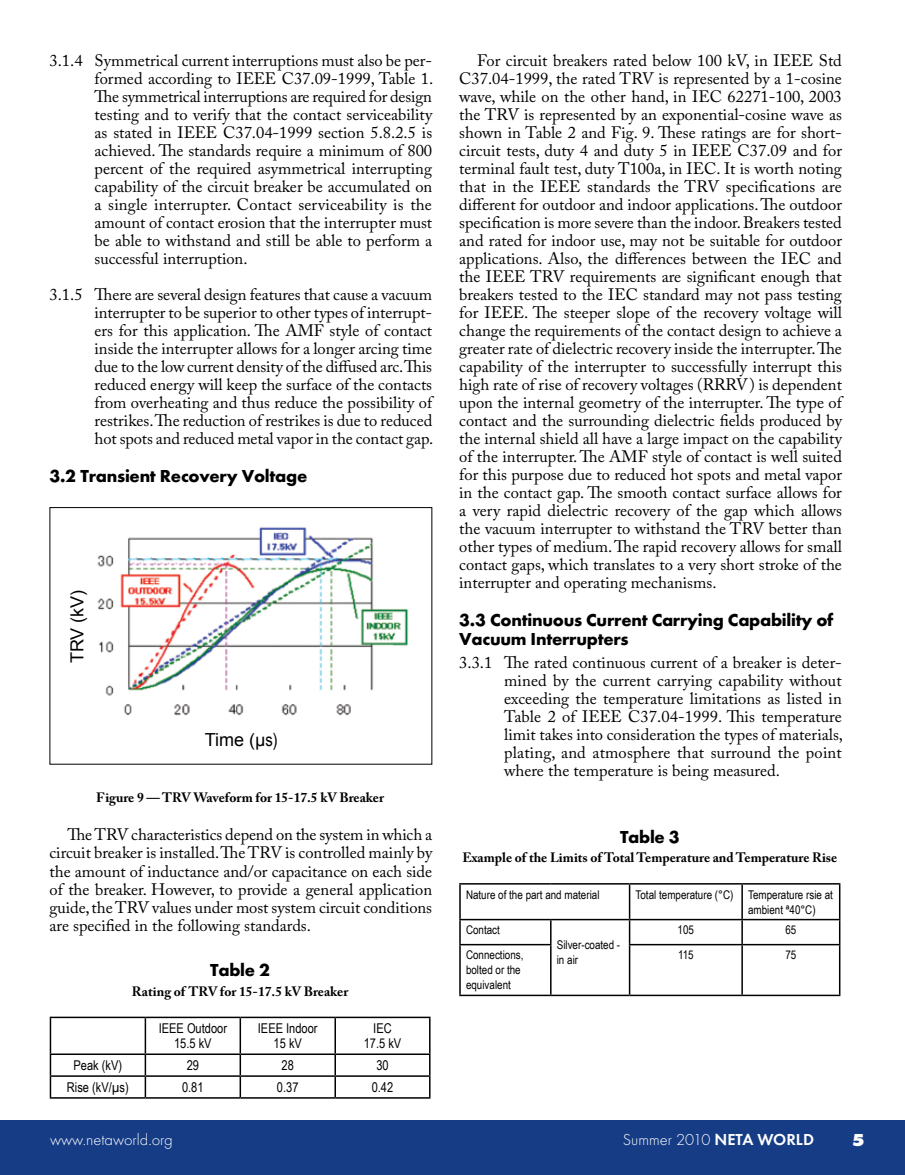
<style>
.page{position:relative;width:905px;height:1175px;background:#fff}
.page>*{position:absolute;margin:0;border:0;box-sizing:border-box;transform-origin:0 0}
.t1{font:700 18px/19.5px "Futura TOT";letter-spacing:-.015em;color:#000}
.t2{font:18px "Arial";color:#000}
.t3{font:700 expanded 18px "Futura TOT";color:#fff}
.t4{font:16.5px/18px "Adobe Caslon Pro";color:#000;text-align:justify}
.t5{font:300 16.5px "Futura TOT";color:#fff}
.t6{font:700 13.5px "Adobe Caslon Pro";color:#000}
.t7{font:13.5px/15px "Arial Narrow";color:#000;text-align:center}
.t8{font:12px/15px "Arial Narrow";color:#000}
.s1{font-family:"Arial Narrow"}
.s2{font-family:"Futura TOT Dem";font-weight:400}
</style>
<div class="page">
<div style="left:0;top:1120px;width:904px;height:54px;background:#153c85"></div>
<img style="left:97px;top:527px;width:311px;height:189px">
<div style="left:50px;top:507px;width:382px;height:257px;border:1px solid #000"></div>
<hr style="left:50px;top:1016px;width:95px;height:2px;background:#000">
<hr style="left:50px;top:1018px;width:1px;height:35px;background:#000">
<hr style="left:145px;top:1016px;width:95px;height:2px;background:#000">
<hr style="left:145px;top:1018px;width:1px;height:35px;background:#000">
<hr style="left:240px;top:1016px;width:95px;height:2px;background:#000">
<hr style="left:239px;top:1018px;width:2px;height:35px;background:#000">
<hr style="left:335px;top:1016px;width:95px;height:2px;background:#000">
<hr style="left:334px;top:1018px;width:2px;height:35px;background:#000">
<hr style="left:429px;top:1018px;width:1px;height:35px;background:#000">
<hr style="left:50px;top:1053px;width:95px;height:2px;background:#000">
<hr style="left:145px;top:1053px;width:95px;height:2px;background:#000">
<hr style="left:240px;top:1053px;width:95px;height:2px;background:#000">
<hr style="left:239px;top:1055px;width:2px;height:20px;background:#000">
<hr style="left:335px;top:1053px;width:95px;height:2px;background:#000">
<hr style="left:334px;top:1055px;width:2px;height:20px;background:#000">
<hr style="left:50px;top:1075px;width:95px;height:1px;background:#000">
<svg style="left:50px;top:1055px;width:1px;height:42px"></svg>
<hr style="left:145px;top:1075px;width:95px;height:1px;background:#000">
<svg style="left:145px;top:1055px;width:1px;height:42px"></svg>
<hr style="left:240px;top:1075px;width:95px;height:1px;background:#000">
<hr style="left:239px;top:1076px;width:2px;height:21px;background:#000">
<hr style="left:335px;top:1075px;width:95px;height:1px;background:#000">
<hr style="left:334px;top:1076px;width:2px;height:21px;background:#000">
<svg style="left:429px;top:1055px;width:1px;height:42px"></svg>
<hr style="left:50px;top:1097px;width:95px;height:1px;background:#000">
<hr style="left:145px;top:1097px;width:95px;height:1px;background:#000">
<hr style="left:240px;top:1097px;width:95px;height:1px;background:#000">
<hr style="left:335px;top:1097px;width:95px;height:1px;background:#000">
<hr style="left:459px;top:883px;width:91px;height:1px;background:#000">
<hr style="left:459px;top:884px;width:1px;height:34px;background:#000">
<hr style="left:550px;top:883px;width:79px;height:1px;background:#000">
<hr style="left:629px;top:883px;width:113px;height:1px;background:#000">
<hr style="left:628px;top:884px;width:2px;height:34px;background:#000">
<hr style="left:742px;top:883px;width:98px;height:1px;background:#000">
<hr style="left:741px;top:884px;width:1px;height:34px;background:#000">
<hr style="left:838px;top:884px;width:2px;height:34px;background:#000">
<hr style="left:459px;top:918px;width:91px;height:2px;background:#000">
<svg style="left:459px;top:920px;width:1px;height:24px"></svg>
<hr style="left:550px;top:918px;width:79px;height:2px;background:#000">
<svg style="left:550px;top:920px;width:1px;height:24px"></svg>
<hr style="left:629px;top:918px;width:113px;height:2px;background:#000">
<hr style="left:628px;top:920px;width:2px;height:24px;background:#000">
<hr style="left:742px;top:918px;width:98px;height:2px;background:#000">
<svg style="left:741px;top:920px;width:1px;height:24px"></svg>
<hr style="left:838px;top:920px;width:2px;height:24px;background:#000">
<hr style="left:459px;top:944px;width:92px;height:1px;background:#000">
<hr style="left:459px;top:945px;width:1px;height:49px;background:#000">
<hr style="left:550px;top:945px;width:1px;height:49px;background:#000">
<hr style="left:628px;top:944px;width:114px;height:1px;background:#000">
<hr style="left:628px;top:945px;width:2px;height:49px;background:#000">
<hr style="left:742px;top:944px;width:98px;height:1px;background:#000">
<hr style="left:741px;top:945px;width:1px;height:49px;background:#000">
<hr style="left:838px;top:945px;width:2px;height:49px;background:#000">
<hr style="left:459px;top:994px;width:91px;height:2px;background:#000">
<hr style="left:550px;top:994px;width:79px;height:2px;background:#000">
<hr style="left:629px;top:994px;width:113px;height:2px;background:#000">
<hr style="left:742px;top:994px;width:98px;height:2px;background:#000">
<p class="t4" style="left:94px;top:51px;width:340px;text-indent:-45px">3.1.4 Symmetrical current interruptions must also be per&shy;formed according to IEEE C37.09-1999, Table 1.<br>The symmetrical interruptions are required for design testing and to verify that the contact serviceability as stated in IEEE C37.04-1999 section 5.8.2.5 is achieved. The standards require a minimum of 800 percent of the required asymmetrical interrupting capability of the circuit breaker be accumulated on a single interrupter. Contact serviceability is the amount of contact erosion that the interrupter must be able to withstand and still be able to perform a successful interruption.</p>
<p class="t4" style="left:94px;top:285px;width:340px;text-indent:-45px">3.1.5 There are several design features that cause a vacuum interrupter to be superior to other types of interrupt&shy;ers for this application. The AMF style of contact inside the interrupter allows for a longer arcing time due to the low current density of the diffused arc. This reduced energy will keep the surface of the contacts from overheating and thus reduce the possibility of restrikes. The reduction of restrikes is due to reduced hot spots and reduced metal vapor in the contact gap.</p>
<p class="t1" style="left:50px;top:466px;width:259px">3.2 Transient Recovery Voltage</p>
<p class="t2" style="left:65px;top:663px;width:75px;rotate:-90deg">TRV (kV)</p>
<p class="t2" style="left:205px;top:728px;width:74px">Time (<span class="s1">µs)</span></p>
<p class="t6" style="left:96px;top:789px;width:289px">Figure 9 — TRV Waveform for 15-17.5 kV Breaker</p>
<p class="t4" style="left:49px;top:825px;width:384px;text-indent:18px">The TRV characteristics depend on the system in which a circuit breaker is installed. The TRV is controlled mainly by the amount of inductance and/or capacitance on each side of the breaker. However, to provide a general application guide, the TRV values under most system circuit conditions are specified in the following standards.</p>
<p class="t1" style="left:210px;top:960px;width:61px">Table 2</p>
<p class="t6" style="left:132px;top:983px;width:218px">Rating of TRV for 15-17.5 kV Breaker</p>
<p class="t7" style="left:159px;top:1020px;width:70px">IEEE Outdoor<br>15.5 kV</p>
<p class="t7" style="left:258px;top:1020px;width:61px">IEEE Indoor<br>15 kV</p>
<p class="t7" style="left:364px;top:1020px;width:39px">IEC<br>17.5 kV</p>
<p class="t7" style="left:74px;top:1057px;width:50px">Peak (kV)</p>
<p class="t7" style="left:187px;top:1057px;width:14px">29</p>
<p class="t7" style="left:281px;top:1057px;width:14px">28</p>
<p class="t7" style="left:376px;top:1057px;width:14px">30</p>
<p class="t7" style="left:67px;top:1079px;width:63px">Rise (kV/µs)</p>
<p class="t7" style="left:182px;top:1079px;width:23px">0.81</p>
<p class="t7" style="left:277px;top:1079px;width:23px">0.37</p>
<p class="t7" style="left:372px;top:1079px;width:23px">0.42</p>
<p class="t4" style="left:459px;top:51px;width:384px;text-indent:18px">For circuit breakers rated below 100 kV, in IEEE Std C37.04-1999, the rated TRV is represented by a 1-cosine wave, while on the other hand, in IEC 62271-100, 2003 the TRV is represented by an exponential-cosine wave as shown in Table 2 and Fig. 9. These ratings are for short&shy;circuit tests, duty 4 and duty 5 in IEEE C37.09 and for terminal fault test, duty T100a, in IEC. It is worth noting that in the IEEE standards the TRV specifications are different for outdoor and indoor applications. The outdoor specification is more severe than the indoor. Breakers tested and rated for indoor use, may not be suitable for outdoor applications. Also, the differences between the IEC and the IEEE TRV requirements are significant enough that breakers tested to the IEC standard may not pass testing for IEEE. The steeper slope of the recovery voltage will change the requirements of the contact design to achieve a greater rate of dielectric recovery inside the interrupter. The capability of the interrupter to successfully interrupt this high rate of rise of recovery voltages (RRRV) is dependent upon the internal geometry of the interrupter. The type of contact and the surrounding dielectric fields produced by the internal shield all have a large impact on the capability of the interrupter. The AMF style of contact is well suited for this purpose due to reduced hot spots and metal vapor in the contact gap. The smooth contact surface allows for a very rapid dielectric recovery of the gap which allows the vacuum interrupter to withstand the TRV better than other types of medium. The rapid recovery allows for small contact gaps, which translates to a very short stroke of the interrupter and operating mechanisms.</p>
<p class="t1" style="left:459px;top:610px;width:376px">3.3 Continuous Current Carrying Capability of<br>Vacuum Interrupters</p>
<p class="t4" style="left:504px;top:653px;width:340px;text-indent:-45px">3.3.1 The rated continuous current of a breaker is deter&shy;mined by the current carrying capability without exceeding the temperature limitations as listed in Table 2 of IEEE C37.04-1999. This temperature limit takes into consideration the types of materials, plating, and atmosphere that surround the point where the temperature is being measured.</p>
<p class="t1" style="left:620px;top:826px;width:61px">Table 3</p>
<p class="t6" style="left:462px;top:849px;width:376px">Example of the Limits of Total Temperature and Temperature Rise</p>
<p class="t8" style="left:466px;top:886px;width:135px">Nature of the part and material</p>
<p class="t8" style="left:748px;top:886px;width:86px;text-indent:-112px">Total temperature (°C) Temperature rsie at ambient ª40°C)</p>
<p class="t8" style="left:466px;top:922px;width:35px">Contact</p>
<p class="t8" style="left:556px;top:937px;width:65px">Silver-coated - in air</p>
<p class="t8" style="left:677px;top:922px;width:18px">105</p>
<p class="t8" style="left:785px;top:922px;width:12px">65</p>
<p class="t8" style="left:466px;top:947px;width:59px">Connections, bolted or the equivalent</p>
<p class="t8" style="left:678px;top:947px;width:17px">115</p>
<p class="t8" style="left:785px;top:947px;width:12px">75</p>
<p class="t5" style="left:50px;top:1129px;width:124px">www.netaworld.org</p>
<p class="t5" style="left:622px;top:1129px;width:193px">Summer 2010 <span class="s2">NETA WORLD</span></p>
<p class="t3" style="left:851px;top:1128px;width:14px">5</p>
</div>
